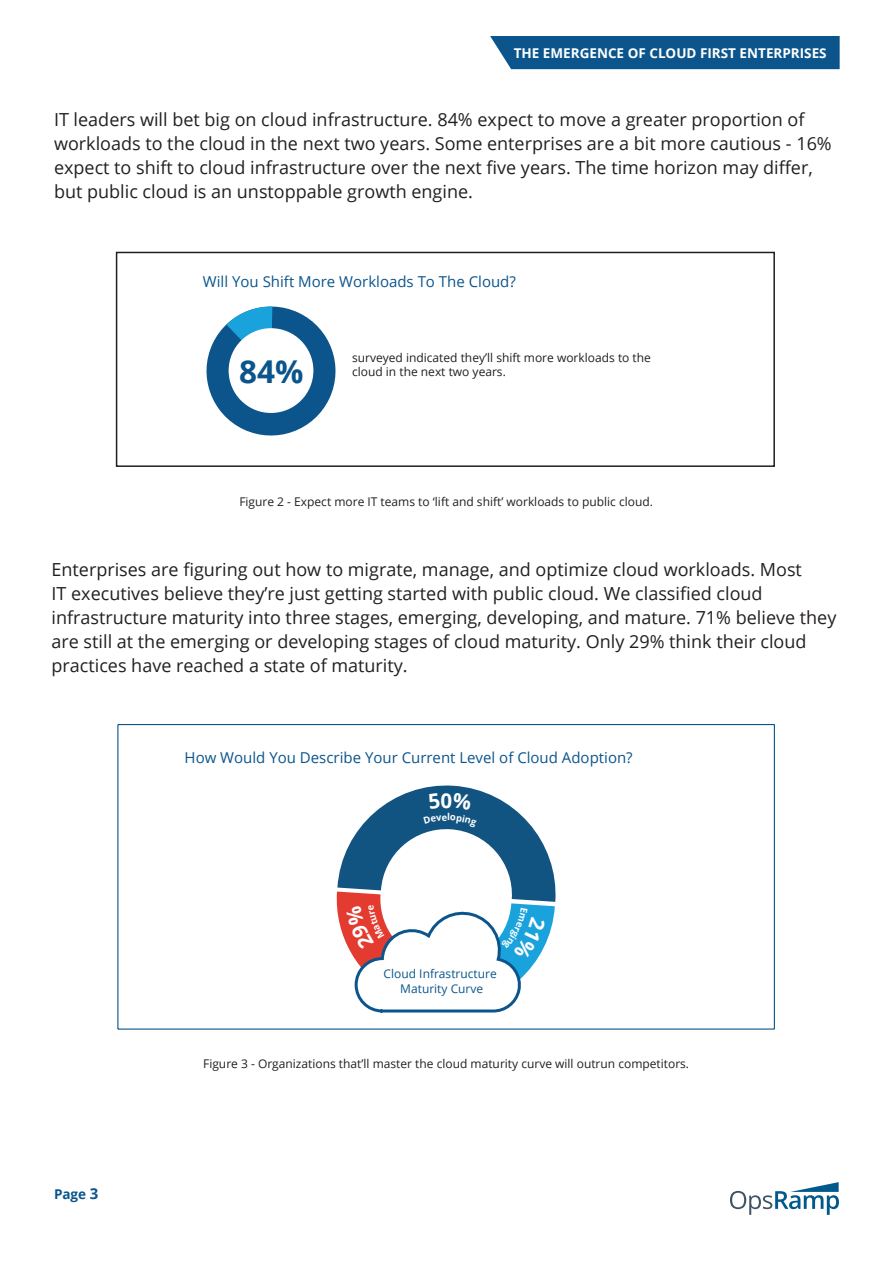
<style>
.page{position:relative;width:893px;height:1263px;background:#fff}
.page>*{position:absolute;margin:0;border:0;box-sizing:border-box;transform-origin:0 0}
.t1{font:700 31.5px "Open Sans";color:#0b558c}
.t2{font:700 20.55px "Open Sans";color:#fff}
.t3{font:18px/24px "Open Sans";color:#231f20}
.t4{font:15px "Open Sans";color:#0b558c}
.t5{font:700 13.5px "Open Sans";color:#fff}
.t6{font:700 13.5px "Open Sans";color:#0b558c}
.t7{font:12px/14.4px "Open Sans";color:#231f20}
.t8{font:12px/14.4px "Open Sans";color:#0b558c;text-align:center}
.s1{font-size:15px}
</style>
<div class="page">
<svg style="left:730px;top:1182px;width:109px;height:33px"></svg>
<div style="left:490px;top:36px;width:350px;height:33px;background:#0b558c"></div>
<svg style="left:206px;top:306px;width:130px;height:130px"></svg>
<div style="left:229px;top:328px;width:84px;height:85px;background:#fff;border-radius:50%"></div>
<hr style="left:774px;top:724px;width:1px;height:305px;background:#0b558c">
<hr style="left:118px;top:724px;width:656px;height:1px;background:#0b558c">
<hr style="left:117px;top:724px;width:1px;height:305px;background:#0b558c">
<hr style="left:118px;top:1028px;width:656px;height:2px;background:#0b558c">
<div style="left:116px;top:252px;width:659px;height:215px;border:2px solid #231f20"></div>
<svg style="left:336px;top:785px;width:220px;height:228px"></svg>
<p class="t5" style="left:514px;top:43px;width:314px">THE EMERGENCE OF CLOUD FIRST ENTERPRISES</p>
<p class="t3" style="left:54px;top:107px;width:779px">IT leaders will bet big on cloud infrastructure. 84% expect to move a greater proportion of workloads to the cloud in the next two years. Some enterprises are a bit more cautious - 16% expect to shift to cloud infrastructure over the next five years. The time horizon may differ, but public cloud is an unstoppable growth engine.</p>
<p class="t4" style="left:203px;top:271px;width:314px">Will You Shift More Workloads To The Cloud?</p>
<h1 class="t1" style="left:239px;top:350px;width:66px">84%</h1>
<p class="t7" style="left:352px;top:350px;width:300px">surveyed indicated they’ll shift more workloads to the cloud in the next two years.</p>
<p class="t7" style="left:239px;top:494px;width:415px">Figure 2 - Expect more IT teams to ‘lift and shift’ workloads to public cloud.</p>
<p class="t3" style="left:51px;top:557px;width:786px">Enterprises are figuring out how to migrate, manage, and optimize cloud workloads. Most<br>IT executives believe they’re just getting started with public cloud. We classified cloud infrastructure maturity into three stages, emerging, developing, and mature. 71% believe they are still at the emerging or developing stages of cloud maturity. Only 29% think their cloud practices have reached a state of maturity.</p>
<p class="t4" style="left:185px;top:747px;width:450px">How Would You Describe Your Current Level of Cloud Adoption?</p>
<p class="t2" style="left:441px;top:785px;width:13px">0</p>
<p class="t8" style="left:384px;top:966px;width:115px">Cloud Infrastructure<br>Maturity Curve</p>
<p class="t6" style="left:54px;top:1185px;width:46px">Page <span class="s1">3</span></p>
<p class="t7" style="left:203px;top:1056px;width:487px">Figure 3 - Organizations that’ll master the cloud maturity curve will outrun competitors.</p>
</div>
